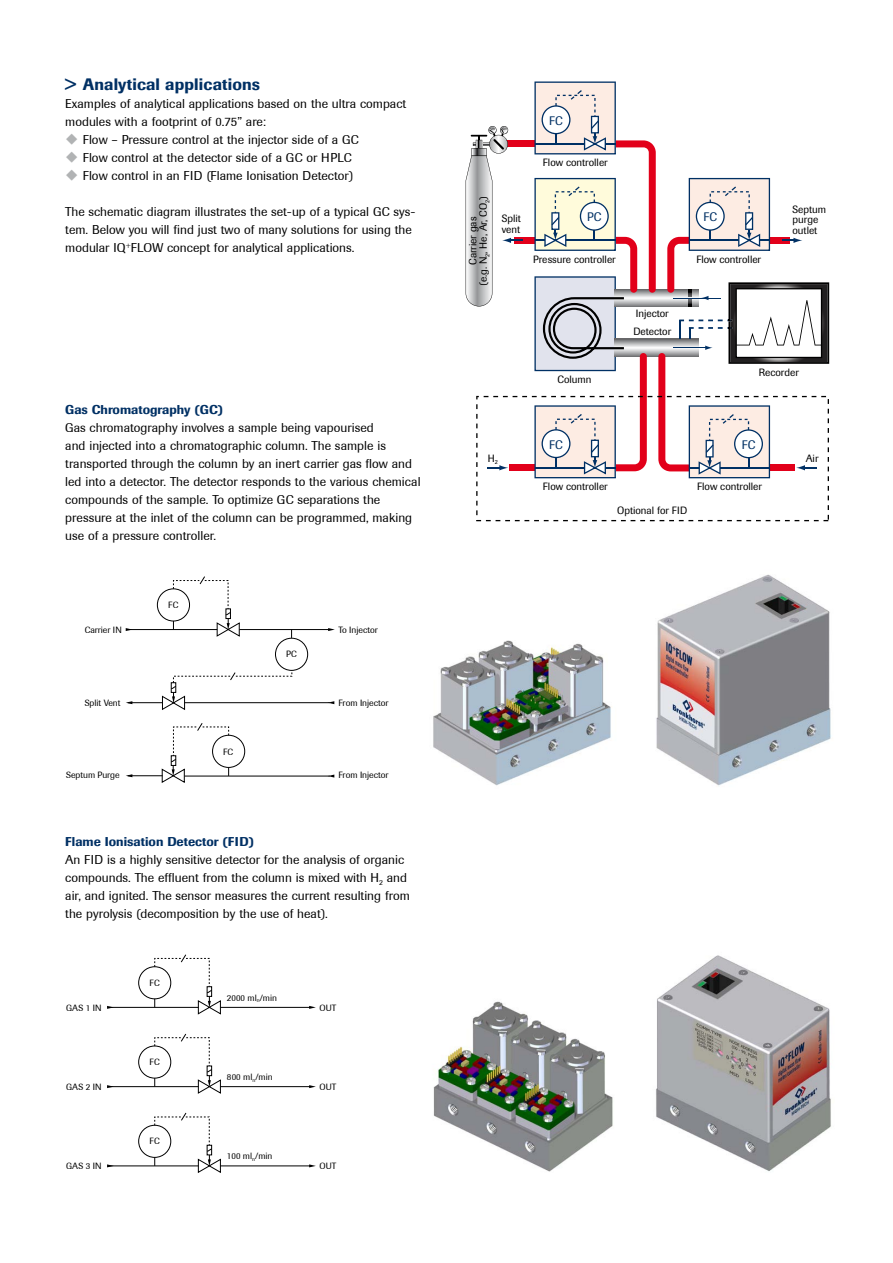
<style>
.page{position:relative;width:893px;height:1263px;background:#fff}
.page>*{position:absolute;margin:0;border:0;box-sizing:border-box;transform-origin:0 0}
.t1{font:500 16.5px "Berthold Imago";letter-spacing:.01em;color:#003064}
.t2{font:12.75px/18px "Berthold Imago";color:#000}
.t3{font:500 12.75px "Berthold Imago";color:#003064}
.t4{font:12.15px "Berthold Imago";letter-spacing:.02em;color:#003064}
.t5{font:10.5px/10.5px "Berthold Imago";color:#000}
.t6{font:9px "Berthold Imago";color:#000}
.s1{color:#b1b3b4}
</style>
<div class="page">
<div style="left:157px;top:588px;width:33px;height:33px;border:1px solid #000;border-radius:50%"></div>
<div style="left:275px;top:638px;width:33px;height:33px;border:1px solid #000;border-radius:50%"></div>
<div style="left:212px;top:735px;width:33px;height:33px;border:1px solid #000;border-radius:50%"></div>
<hr style="left:128px;top:629px;width:89px;height:1px;background:#000">
<svg style="left:126px;top:628px;width:6px;height:3px"></svg>
<hr style="left:239px;top:629px;width:91px;height:1px;background:#000">
<svg style="left:328px;top:628px;width:7px;height:3px"></svg>
<hr style="left:128px;top:702px;width:35px;height:1px;background:#000">
<hr style="left:185px;top:702px;width:145px;height:1px;background:#000">
<svg style="left:328px;top:701px;width:6px;height:3px"></svg>
<hr style="left:185px;top:776px;width:145px;height:1px;background:#000">
<svg style="left:328px;top:774px;width:6px;height:3px"></svg>
<hr style="left:128px;top:775px;width:35px;height:1px;background:#000">
<svg style="left:173px;top:576px;width:67px;height:60px"></svg>
<svg style="left:162px;top:669px;width:131px;height:41px"></svg>
<svg style="left:162px;top:723px;width:68px;height:60px"></svg>
<div style="left:138px;top:966px;width:33px;height:33px;border:1px solid #000;border-radius:50%"></div>
<hr style="left:109px;top:1007px;width:89px;height:1px;background:#000">
<svg style="left:107px;top:1006px;width:7px;height:3px"></svg>
<hr style="left:220px;top:1007px;width:91px;height:1px;background:#000">
<svg style="left:309px;top:1006px;width:7px;height:3px"></svg>
<svg style="left:154px;top:954px;width:67px;height:60px"></svg>
<div style="left:138px;top:1045px;width:33px;height:33px;border:1px solid #000;border-radius:50%"></div>
<hr style="left:109px;top:1086px;width:89px;height:1px;background:#000">
<svg style="left:107px;top:1085px;width:7px;height:3px"></svg>
<hr style="left:220px;top:1086px;width:91px;height:1px;background:#000">
<svg style="left:309px;top:1085px;width:7px;height:3px"></svg>
<svg style="left:154px;top:1033px;width:67px;height:60px"></svg>
<div style="left:138px;top:1125px;width:33px;height:33px;border:1px solid #000;border-radius:50%"></div>
<hr style="left:109px;top:1166px;width:89px;height:1px;background:#000">
<svg style="left:107px;top:1164px;width:7px;height:3px"></svg>
<hr style="left:220px;top:1166px;width:91px;height:1px;background:#000">
<svg style="left:309px;top:1164px;width:7px;height:3px"></svg>
<svg style="left:154px;top:1112px;width:67px;height:61px"></svg>
<img style="left:433px;top:640px;width:178px;height:146px">
<img style="left:656px;top:574px;width:175px;height:212px">
<img style="left:656px;top:955px;width:175px;height:217px">
<img style="left:433px;top:1001px;width:180px;height:171px">
<svg style="left:466px;top:81px;width:363px;height:440px"></svg>
<p class="t1" style="left:65px;top:74px;width:196px">&gt; Analytical applications</p>
<p class="t2" style="left:65px;top:95px;width:342px">Examples of analytical applications based on the ultra compact modules with a footprint of 0.75” are:</p>
<p class="t2" style="left:65px;top:131px;width:295px"><span class="s1">◆</span> Flow – Pressure control at the injector side of a GC</p>
<p class="t2" style="left:65px;top:149px;width:288px"><span class="s1">◆</span> Flow control at the detector side of a GC or HPLC</p>
<p class="t2" style="left:65px;top:167px;width:289px"><span class="s1">◆</span> Flow control in an FID (Flame Ionisation Detector)</p>
<p class="t2" style="left:65px;top:203px;width:352px">The schematic diagram illustrates the set-up of a typical GC sys&shy;tem. Below you will find just two of many solutions for using the modular IQ<sup>+</sup>FLOW concept for analytical applications.</p>
<p class="t3" style="left:65px;top:402px;width:159px">Gas Chromatography (GC)</p>
<p class="t2" style="left:65px;top:419px;width:357px">Gas chromatography involves a sample being vapourised<br>and injected into a chromatographic column. The sample is transported through the column by an inert carrier gas flow and led into a detector. The detector responds to the various chemical compounds of the sample. To optimize GC separations the pressure at the inlet of the column can be programmed, making use of a pressure controller.</p>
<p class="t6" style="left:85px;top:624px;width:39px">Carrier IN</p>
<p class="t6" style="left:168px;top:600px;width:12px">FC</p>
<p class="t6" style="left:286px;top:649px;width:12px">PC</p>
<p class="t6" style="left:338px;top:624px;width:41px">To Injector</p>
<p class="t6" style="left:85px;top:697px;width:37px">Split Vent</p>
<p class="t6" style="left:338px;top:697px;width:52px">From Injector</p>
<p class="t6" style="left:223px;top:746px;width:12px">FC</p>
<p class="t6" style="left:66px;top:770px;width:55px">Septum Purge</p>
<p class="t6" style="left:338px;top:770px;width:52px">From Injector</p>
<p class="t3" style="left:65px;top:834px;width:190px">Flame Ionisation Detector (FID)</p>
<p class="t2" style="left:65px;top:851px;width:346px">An FID is a highly sensitive detector for the analysis of organic compounds. The effluent from the column is mixed with H<sub>2</sub> and air, and ignited. The sensor measures the current resulting from the pyrolysis (decomposition by the use of heat).</p>
<p class="t6" style="left:149px;top:977px;width:12px">FC</p>
<p class="t6" style="left:66px;top:1002px;width:37px">GAS 1 IN</p>
<p class="t6" style="left:227px;top:992px;width:52px">2000 ml<sub>n</sub>/min</p>
<p class="t6" style="left:319px;top:1002px;width:18px">OUT</p>
<p class="t6" style="left:149px;top:1057px;width:12px">FC</p>
<p class="t6" style="left:66px;top:1081px;width:37px">GAS 2 IN</p>
<p class="t6" style="left:227px;top:1071px;width:47px">800 ml<sub>n</sub>/min</p>
<p class="t6" style="left:319px;top:1081px;width:18px">OUT</p>
<p class="t6" style="left:149px;top:1136px;width:12px">FC</p>
<p class="t6" style="left:66px;top:1161px;width:37px">GAS 3 IN</p>
<p class="t6" style="left:227px;top:1151px;width:47px">100 ml<sub>n</sub>/min</p>
<p class="t6" style="left:319px;top:1161px;width:18px">OUT</p>
<p class="t4" style="left:549px;top:113px;width:15px">FC</p>
<p class="t5" style="left:468px;top:286px;width:91px;text-align:center;rotate:-90deg">Carrier gas<br>(e.g. N<sub>2</sub>, He, Ar, CO<sub>2</sub>)</p>
<p class="t5" style="left:543px;top:157px;width:66px">Flow controller</p>
<p class="t5" style="left:502px;top:213px;width:21px">Split vent</p>
<p class="t5" style="left:792px;top:204px;width:35px">Septum purge outlet</p>
<p class="t5" style="left:696px;top:254px;width:66px">Flow controller</p>
<p class="t4" style="left:587px;top:210px;width:16px">PC</p>
<p class="t4" style="left:703px;top:210px;width:15px">FC</p>
<p class="t5" style="left:533px;top:254px;width:84px">Pressure controller</p>
<p class="t5" style="left:633px;top:305px;width:39px;line-height:17.4px">Injector<br>Detector</p>
<p class="t5" style="left:557px;top:374px;width:36px">Column</p>
<p class="t5" style="left:759px;top:367px;width:41px">Recorder</p>
<p class="t4" style="left:549px;top:437px;width:15px">FC</p>
<p class="t4" style="left:742px;top:437px;width:15px">FC</p>
<p class="t5" style="left:488px;top:453px;width:12px">H<sub>2</sub></p>
<p class="t5" style="left:806px;top:453px;width:14px">Air</p>
<p class="t5" style="left:543px;top:481px;width:66px">Flow controller</p>
<p class="t5" style="left:697px;top:481px;width:66px">Flow controller</p>
<p class="t5" style="left:617px;top:505px;width:72px">Optional for FID</p>
</div>
